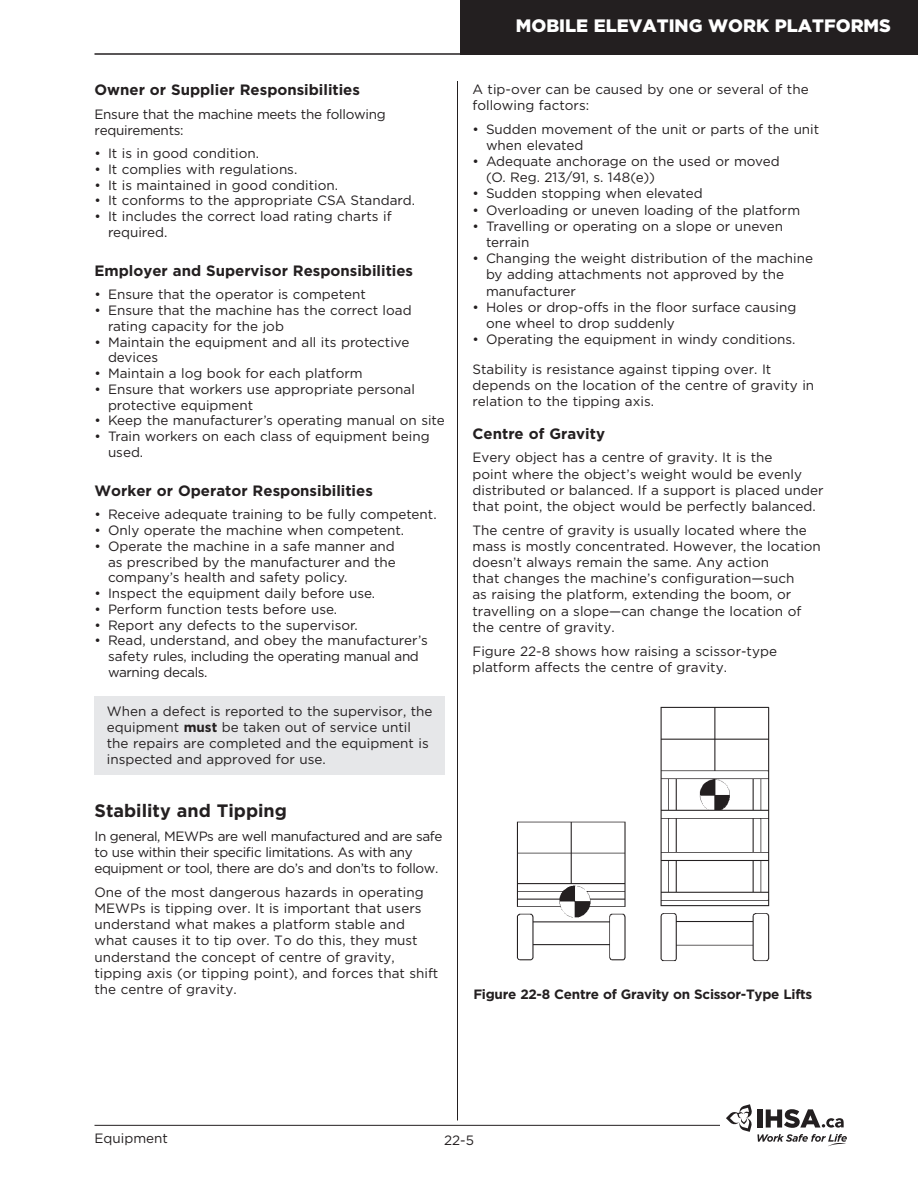
<style>
.page{position:relative;width:918px;height:1188px;background:#fff}
.page>*{position:absolute;margin:0;border:0;box-sizing:border-box;transform-origin:0 0}
.t1{font:900 18px "Gotham";color:#fff}
.t2{font:700 18px "Gotham";color:#231f20}
.t3{font:700 15px "Gotham";color:#231f20}
.text{font:13.5px/16.2px "Gotham";color:#231f20}
.text-2{font:13.5px/16.2px "Gotham";letter-spacing:-.03em;color:#231f20}
.text-3{font:13.5px/15.8px "Gotham";letter-spacing:-.025em;color:#231f20}
.text-4{font:13.5px/16.2px "Gotham";letter-spacing:-.02em;color:#231f20}
.t4{font:700 13.5px "Gotham";letter-spacing:-.02em;color:#231f20}
.s1{font-weight:700}
</style>
<div class="page">
<svg style="left:726px;top:1104px;width:121px;height:42px"></svg>
<hr style="left:94px;top:1125px;width:626px;height:1px;background:#231f20">
<div style="left:461px;top:0;width:457px;height:55px;background:#231f20"></div>
<hr style="left:94px;top:53px;width:824px;height:2px;background:#231f20">
<hr style="left:457px;top:81px;width:1px;height:1039px;background:#231f20">
<div style="left:94px;top:696px;width:352px;height:79px;background:#e6e7e9"></div>
<img style="left:516px;top:706px;width:254px;height:256px">
<h3 class="t3" style="left:94px;top:81px;width:267px">Owner or Supplier Responsibilities</h3>
<p class="text-4" style="left:94px;top:105px;width:293px">Ensure that the machine meets the following requirements:</p>
<p class="text" style="left:94px;top:145px;width:166px">• It is in good condition.</p>
<p class="text" style="left:94px;top:161px;width:204px">• It complies with regulations.</p>
<p class="text" style="left:94px;top:176px;width:245px">• It is maintained in good condition.</p>
<p class="text" style="left:94px;top:192px;width:322px">• It conforms to the appropriate CSA Standard.</p>
<p class="text" style="left:108px;top:208px;width:285px;line-height:15.8px;text-indent:-14px">• It includes the correct load rating charts if required.</p>
<h3 class="t3" style="left:94px;top:262px;width:320px">Employer and Supervisor Responsibilities</h3>
<p class="text" style="left:94px;top:286px;width:273px">• Ensure that the operator is competent</p>
<p class="text" style="left:108px;top:302px;width:305px;line-height:15.8px;text-indent:-14px">• Ensure that the machine has the correct load rating capacity for the job</p>
<p class="text" style="left:108px;top:334px;width:303px;line-height:15.8px;text-indent:-14px">• Maintain the equipment and all its protective devices</p>
<p class="text" style="left:94px;top:365px;width:270px">• Maintain a log book for each platform</p>
<p class="text" style="left:108px;top:381px;width:309px;line-height:15.8px;text-indent:-14px">• Ensure that workers use appropriate personal protective equipment</p>
<p class="text" style="left:94px;top:412px;width:352px">• Keep the manufacturer’s operating manual on site</p>
<p class="text" style="left:108px;top:428px;width:323px;line-height:15.8px;text-indent:-14px">• Train workers on each class of equipment being used.</p>
<h3 class="t3" style="left:94px;top:482px;width:280px">Worker or Operator Responsibilities</h3>
<p class="text" style="left:94px;top:506px;width:344px">• Receive adequate training to be fully competent.</p>
<p class="text" style="left:94px;top:522px;width:311px">• Only operate the machine when competent.</p>
<p class="text" style="left:108px;top:538px;width:289px;line-height:15.8px;text-align:justify;text-indent:-14px">• Operate the machine in a safe manner and as prescribed by the manufacturer and the company’s health and safety policy.</p>
<p class="text" style="left:94px;top:585px;width:282px">• Inspect the equipment daily before use.</p>
<p class="text" style="left:94px;top:601px;width:244px">• Perform function tests before use.</p>
<p class="text" style="left:94px;top:617px;width:265px">• Report any defects to the supervisor.</p>
<p class="text-3" style="left:108px;top:633px;width:321px;text-indent:-14px">• Read, understand, and obey the manufacturer’s safety rules, including the operating manual and warning decals.</p>
<p class="text" style="left:107px;top:703px;width:327px">When a defect is reported to the supervisor, the equipment <span class="s1">must</span> be taken out of service until the repairs are completed and the equipment is inspected and approved for use.</p>
<h1 class="t2" style="left:94px;top:800px;width:194px">Stability and Tipping</h1>
<p class="text-2" style="left:94px;top:828px;width:349px">In general, MEWPs are well manufactured and are safe to use within their specific limitations. As with any equipment or tool, there are do’s and don’ts to follow.</p>
<p class="text" style="left:94px;top:884px;width:345px">One of the most dangerous hazards in operating MEWPs is tipping over. It is important that users understand what makes a platform stable and what causes it to tip over. To do this, they must understand the concept of centre of gravity, tipping axis (or tipping point), and forces that shift the centre of gravity.</p>
<p class="t1" style="left:516px;top:16px;width:377px">MOBILE ELEVATING WORK PLATFORMS</p>
<p class="text" style="left:472px;top:81px;width:338px">A tip-over can be caused by one or several of the following factors:</p>
<p class="text" style="left:486px;top:121px;width:335px;text-indent:-14px">• Sudden movement of the unit or parts of the unit when elevated</p>
<p class="text" style="left:486px;top:153px;width:295px;text-indent:-14px">• Adequate anchorage on the used or moved (O. Reg. 213/91, s. 148(e))</p>
<p class="text" style="left:472px;top:185px;width:232px">• Sudden stopping when elevated</p>
<p class="text" style="left:472px;top:202px;width:329px">• Overloading or uneven loading of the platform</p>
<p class="text" style="left:486px;top:218px;width:298px;text-indent:-14px">• Travelling or operating on a slope or uneven terrain</p>
<p class="text" style="left:486px;top:250px;width:329px;text-indent:-14px">• Changing the weight distribution of the machine by adding attachments not approved by the manufacturer</p>
<p class="text" style="left:486px;top:299px;width:312px;text-indent:-14px">• Holes or drop-offs in the floor surface causing one wheel to drop suddenly</p>
<p class="text" style="left:472px;top:331px;width:324px">• Operating the equipment in windy conditions.</p>
<p class="text" style="left:472px;top:361px;width:343px">Stability is resistance against tipping over. It depends on the location of the centre of gravity in relation to the tipping axis.</p>
<h3 class="t3" style="left:472px;top:425px;width:134px">Centre of Gravity</h3>
<p class="text" style="left:472px;top:449px;width:352px">Every object has a centre of gravity. It is the<br>point where the object’s weight would be evenly distributed or balanced. If a support is placed under that point, the object would be perfectly balanced.</p>
<p class="text" style="left:472px;top:522px;width:350px">The centre of gravity is usually located where the mass is mostly concentrated. However, the location doesn’t always remain the same. Any action<br>that changes the machine’s configuration—such<br>as raising the platform, extending the boom, or travelling on a slope—can change the location of the centre of gravity.</p>
<p class="text" style="left:472px;top:642px;width:306px">Figure 22-8 shows how raising a scissor-type platform affects the centre of gravity.</p>
<p class="t4" style="left:473px;top:986px;width:340px">Figure 22-8 Centre of Gravity on Scissor-Type Lifts</p>
<p class="text" style="left:94px;top:1130px;width:75px">Equipment</p>
<p class="text" style="left:444px;top:1132px;width:31px">22-5</p>
</div>
